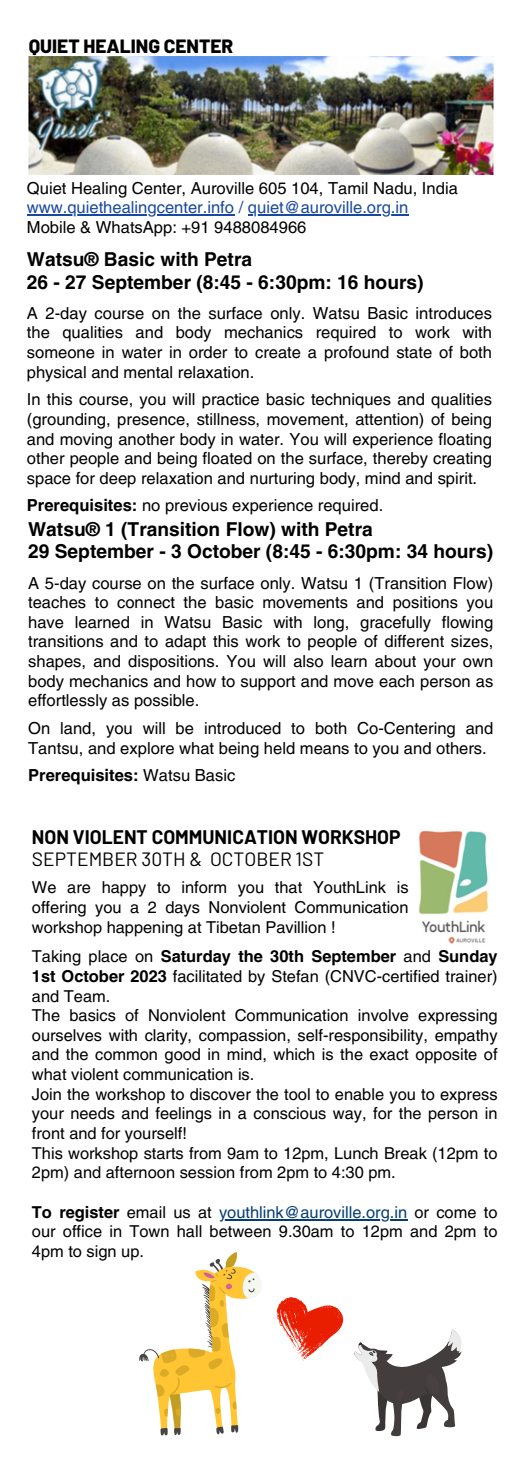
<style>
.page{position:relative;width:525px;height:1474px;background:#fff}
.page>*{position:absolute;margin:0;border:0;box-sizing:border-box;transform-origin:0 0}
.t1{font:700 19.25px "Helvetica LT Pro";color:#000}
.t2{font:700 19.25px "Barlow";color:#000}
.t3{font:19.25px "Barlow";color:#000}
.t4{font:800 19.25px "Barlow";color:#000}
.t5{font:16.62px/19.6px "Helvetica LT Pro";color:#000;text-align:justify}
.t6{font:16.62px "Helvetica LT Pro";color:#1848a0}
.t7{font:700 16.62px "Helvetica LT Pro";color:#000}
.t8{font:16.45px/19.6px "Helvetica LT Pro";color:#000;text-align:justify}
.s1{font-weight:700}
.s2{font-weight:400}
.s3{color:#053d72}
</style>
<div class="page">
<img style="left:29px;top:57px;width:465px;height:118px">
<hr style="left:27px;top:215px;width:207px;height:1px;background:#1848a0">
<hr style="left:248px;top:215px;width:160px;height:1px;background:#1848a0">
<img style="left:418px;top:831px;width:70px;height:113px">
<hr style="left:219px;top:1219px;width:188px;height:1px;background:#053d72">
<svg style="left:355px;top:1329px;width:107px;height:107px"></svg>
<svg style="left:139px;top:1252px;width:205px;height:184px"></svg>
<p class="t4" style="left:29px;top:34px;width:206px">QUIET HEALING CENTER</p>
<p class="t5" style="left:27px;top:180px;width:433px">Quiet Healing Center, Auroville 605 104, Tamil Nadu, India</p>
<p class="t6" style="left:27px;top:201px;width:383px">www.quiethealingcenter.info / quiet@auroville.org.in</p>
<p class="t5" style="left:27px;top:219px;width:281px">Mobile &amp; WhatsApp: +91 9488084966</p>
<p class="t1" style="left:27px;top:253px;width:227px">Watsu® Basic with Petra</p>
<p class="t1" style="left:27px;top:275px;width:398px">26 - 27 September (8:45 - 6:30pm: 16 hours)</p>
<p class="t5" style="left:27px;top:305px;width:467px">A 2-day course on the surface only. Watsu Basic introduces the qualities and body mechanics required to work with someone in water in order to create a profound state of both physical and mental relaxation.</p>
<p class="t5" style="left:27px;top:391px;width:467px">In this course, you will practice basic techniques and qualities (grounding, presence, stillness, movement, attention) of being and moving another body in water. You will experience floating other people and being floated on the surface, thereby creating space for deep relaxation and nurturing body, mind and spirit.</p>
<p class="t5" style="left:27px;top:497px;width:358px"><span class="s1">Prerequisites:</span> no previous experience required.</p>
<p class="t1" style="left:28px;top:522px;width:346px">Watsu® 1 (Transition Flow) with Petra</p>
<p class="t1" style="left:28px;top:545px;width:466px">29 September - 3 October (8:45 - 6:30pm: 34 hours)</p>
<p class="t5" style="left:28px;top:574px;width:467px">A 5-day course on the surface only. Watsu 1 (Transition Flow) teaches to connect the basic movements and positions you have learned in Watsu Basic with long, gracefully flowing transitions and to adapt this work to people of different sizes, shapes, and dispositions. You will also learn about your own body mechanics and how to support and move each person as effortlessly as possible.</p>
<p class="t5" style="left:28px;top:720px;width:467px">On land, you will be introduced to both Co-Centering and<br>Tantsu, and explore what being held means to you and others.</p>
<p class="t7" style="left:28px;top:769px;width:209px">Prerequisites: <span class="s2">Watsu Basic</span></p>
<p class="t2" style="left:32px;top:825px;width:370px">NON VIOLENT COMMUNICATION WORKSHOP</p>
<p class="t3" style="left:32px;top:847px;width:294px">SEPTEMBER 30TH &amp; OCTOBER 1ST</p>
<p class="t8" style="left:32px;top:879px;width:378px">We are happy to inform you that YouthLink is offering you a 2 days Nonviolent Communication workshop happening at Tibetan Pavillion !</p>
<p class="t8" style="left:32px;top:948px;width:467px">Taking place on <span class="s1">Saturday the 30th September</span> and <span class="s1">Sunday 1st October 2023</span> facilitated by Stefan (CNVC-certified trainer) and Team.</p>
<p class="t8" style="left:32px;top:1007px;width:467px">The basics of Nonviolent Communication involve expressing ourselves with clarity, compassion, self-responsibility, empathy and the common good in mind, which is the exact opposite of what violent communication is.</p>
<p class="t8" style="left:32px;top:1086px;width:467px">Join the workshop to discover the tool to enable you to express your needs and feelings in a conscious way, for the person in front and for yourself!</p>
<p class="t8" style="left:32px;top:1145px;width:467px">This workshop starts from 9am to 12pm, Lunch Break (12pm to<br>2pm) and afternoon session from 2pm to 4:30 pm.</p>
<p class="t8" style="left:32px;top:1204px;width:467px"><span class="s1">To register</span> email us at <span class="s3">youthlink@auroville.org.in</span> or come to our office in Town hall between 9.30am to 12pm and 2pm to 4pm to sign up.</p>
</div>
